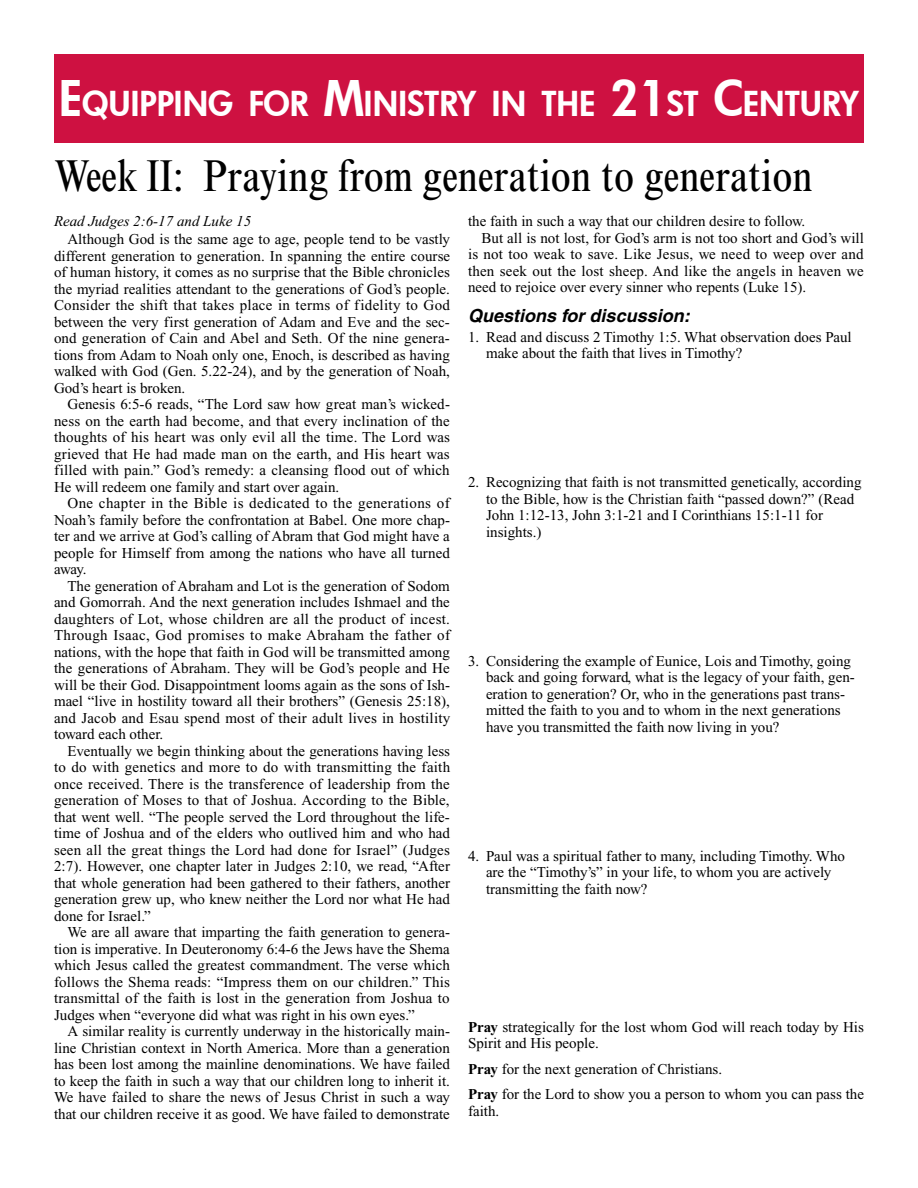
<style>
.page{position:relative;width:918px;height:1188px;background:#fff}
.page>*{position:absolute;margin:0;border:0;box-sizing:border-box;transform-origin:0 0}
.t1{font:condensed 45px "Times New Roman";color:#000}
.t2{font:800 33.6px "Futura";color:#fff}
.t3{font:italic 700 18px "Helvetica";color:#000}
.t4{font:15px/16.5px "Times New Roman";color:#000;text-align:justify}
.t5{font:italic 15px "Times New Roman";color:#000}
.s1{font-size:48px}
.s2{font-weight:700}
</style>
<div class="page">
<div style="left:54px;top:54px;width:810px;height:88px;background:#ce1141"></div>
<h2 class="t2" style="left:59px;top:81px;width:802px"><span class="s1">E</span>QUIPPING FOR <span class="s1">M</span>INISTRY IN THE <span class="s1">21</span>ST <span class="s1">C</span>ENTURY</h2>
<h1 class="t1" style="left:54px;top:150px;width:760px">Week II: Praying from generation to generation</h1>
<p class="t5" style="left:54px;top:213px;width:199px">Read Judges 2:6-17 and Luke 15</p>
<p class="t4" style="left:54px;top:231px;width:398px;text-indent:14px">Although God is the same age to age, people tend to be vastly different generation to generation. In spanning the entire course of human history, it comes as no surprise that the Bible chronicles the myriad realities attendant to the generations of God’s people.<br>Consider the shift that takes place in terms of fidelity to God between the very first generation of Adam and Eve and the sec&shy;ond generation of Cain and Abel and Seth. Of the nine genera&shy;tions from Adam to Noah only one, Enoch, is described as having walked with God (Gen. 5.22-24), and by the generation of Noah, God’s heart is broken.</p>
<p class="t4" style="left:54px;top:396px;width:398px;text-indent:14px">Genesis 6:5-6 reads, “The Lord saw how great man’s wicked&shy;ness on the earth had become, and that every inclination of the thoughts of his heart was only evil all the time. The Lord was grieved that He had made man on the earth, and His heart was filled with pain.” God’s remedy: a cleansing flood out of which He will redeem one family and start over again.</p>
<p class="t4" style="left:54px;top:495px;width:398px;text-indent:14px">One chapter in the Bible is dedicated to the generations of Noah’s family before the confrontation at Babel. One more chap&shy;ter and we arrive at God’s calling of Abram that God might have a people for Himself from among the nations who have all turned away.</p>
<p class="t4" style="left:54px;top:578px;width:398px;text-indent:14px">The generation of Abraham and Lot is the generation of Sodom and Gomorrah. And the next generation includes Ishmael and the daughters of Lot, whose children are all the product of incest.<br>Through Isaac, God promises to make Abraham the father of nations, with the hope that faith in God will be transmitted among the generations of Abraham. They will be God’s people and He will be their God. Disappointment looms again as the sons of Ish&shy;mael “live in hostility toward all their brothers” (Genesis 25:18), and Jacob and Esau spend most of their adult lives in hostility toward each other.</p>
<p class="t4" style="left:54px;top:743px;width:398px;text-indent:14px">Eventually we begin thinking about the generations having less to do with genetics and more to do with transmitting the faith once received. There is the transference of leadership from the generation of Moses to that of Joshua. According to the Bible, that went well. “The people served the Lord throughout the life&shy;time of Joshua and of the elders who outlived him and who had seen all the great things the Lord had done for Israel” (Judges 2:7). However, one chapter later in Judges 2:10, we read, “After that whole generation had been gathered to their fathers, another generation grew up, who knew neither the Lord nor what He had done for Israel.”</p>
<p class="t4" style="left:54px;top:924px;width:398px;text-indent:14px">We are all aware that imparting the faith generation to genera&shy;tion is imperative. In Deuteronomy 6:4-6 the Jews have the Shema which Jesus called the greatest commandment. The verse which follows the Shema reads: “Impress them on our children.” This transmittal of the faith is lost in the generation from Joshua to Judges when “everyone did what was right in his own eyes.”</p>
<p class="t4" style="left:54px;top:1023px;width:398px;text-indent:14px">A similar reality is currently underway in the historically main&shy;line Christian context in North America. More than a generation has been lost among the mainline denominations. We have failed to keep the faith in such a way that our children long to inherit it.<br>We have failed to share the news of Jesus Christ in such a way that our children receive it as good. We have failed to demonstrate</p>
<p class="t4" style="left:468px;top:213px;width:339px">the faith in such a way that our children desire to follow.</p>
<p class="t4" style="left:482px;top:230px;width:384px">But all is not lost, for God’s arm is not too short and God’s will</p>
<p class="t4" style="left:468px;top:246px;width:397px">is not too weak to save. Like Jesus, we need to weep over and</p>
<p class="t4" style="left:468px;top:263px;width:397px">then seek out the lost sheep. And like the angels in heaven we</p>
<p class="t4" style="left:468px;top:279px;width:340px">need to rejoice over every sinner who repents (Luke 15).</p>
<p class="t3" style="left:468px;top:305px;width:223px">Questions for discussion:</p>
<p class="t4" style="left:486px;top:329px;width:367px;text-indent:-18px">1. Read and discuss 2 Timothy 1:5. What observation does Paul make about the faith that lives in Timothy?</p>
<p class="t4" style="left:486px;top:474px;width:377px;text-align:left;text-indent:-18px">2. Recognizing that faith is not transmitted genetically, according to the Bible, how is the Christian faith “passed down?” (Read John 1:12-13, John 3:1-21 and I Corinthians 15:1-11 for insights.)</p>
<p class="t4" style="left:486px;top:653px;width:370px;text-align:left;text-indent:-18px">3. Considering the example of Eunice, Lois and Timothy, going back and going forward, what is the legacy of your faith, gen&shy;eration to generation? Or, who in the generations past trans&shy;mitted the faith to you and to whom in the next generations have you transmitted the faith now living in you?</p>
<p class="t4" style="left:486px;top:848px;width:361px;text-align:left;text-indent:-18px">4. Paul was a spiritual father to many, including Timothy. Who are the “Timothy’s” in your life, to whom you are actively transmitting the faith now?</p>
<p class="t4" style="left:468px;top:1019px;width:397px"><span class="s2">Pray</span> strategically for the lost whom God will reach today by His<br>Spirit and His people.</p>
<p class="t4" style="left:468px;top:1056px;width:398px;line-height:25.5px"><span class="s2">Pray</span> for the next generation of Christians.<br><span class="s2">Pray</span> for the Lord to show you a person to whom you can pass the</p>
<p class="t4" style="left:468px;top:1103px;width:33px">faith.</p>
</div>
